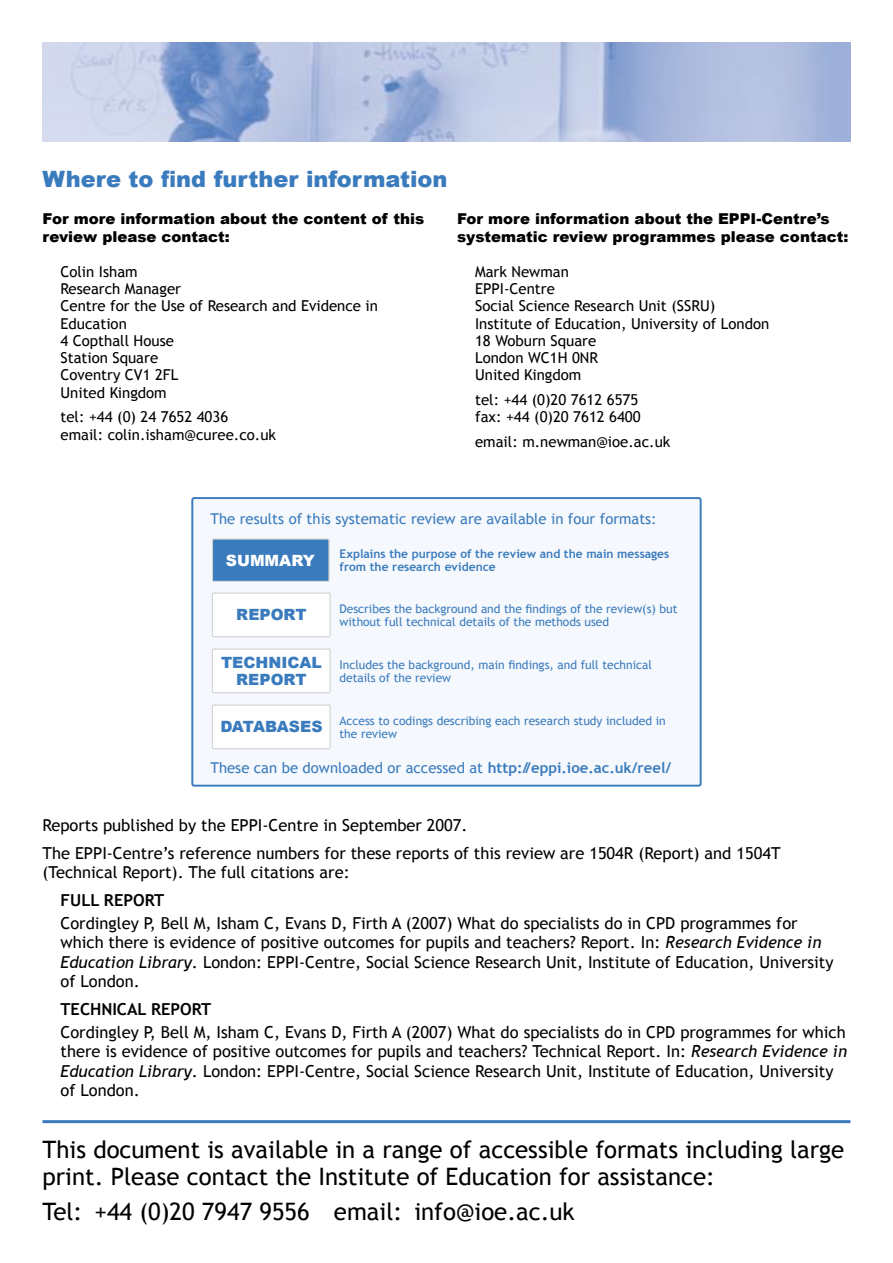
<style>
.page{position:relative;width:893px;height:1263px;background:#fff}
.page>*{position:absolute;margin:0;border:0;box-sizing:border-box;transform-origin:0 0}
.Summary_body_text{font:24px/27px "Trebuchet MS";color:#000}
.t1{font:900 22.5px "Arial";color:#3a7bbe}
.Summary_body_text-2{font:16.5px/19.5px "Trebuchet MS";color:#000}
.Summary_body_text-3{font:700 16.5px "Trebuchet MS";color:#000}
.t2{font:900 15.45px/16.2px "Arial";color:#3a7bbe;text-align:center}
.t3{font:900 15.45px "Arial";color:#fff}
.Contact_details_address{font:15px/17.2px "Trebuchet MS";color:#000}
.Contact_details_header{font:900 15px/17.2px "Arial";color:#000}
.t4{font:14.85px "Trebuchet MS";color:#3a7bbe}
.t5{font:12px/13.5px "Trebuchet MS";color:#3a7bbe}
.t6{font:700 12px/13.5px "Trebuchet MS";color:#3a7bbe}
.s1{font-weight:700}
.s2{font-style:italic}
</style>
<div class="page">
<hr style="left:43px;top:1120px;width:807px;height:3px;background:#3a7bbe">
<div style="left:191px;top:497px;width:511px;height:289px;background:#f5f8fc"></div>
<svg style="left:211px;top:538px;width:119px;height:43px;background:#4582c0"></svg>
<svg style="left:211px;top:648px;width:120px;height:45px"></svg>
<svg style="left:211px;top:704px;width:120px;height:45px"></svg>
<svg style="left:211px;top:592px;width:120px;height:45px"></svg>
<img style="left:43px;top:43px;width:807px;height:98px">
<p class="t1" style="left:43px;top:163px;width:407px">Where to find further information</p>
<p class="Contact_details_header" style="left:43px;top:210px;width:383px">For more information about the content of this review please contact:</p>
<p class="Contact_details_address" style="left:61px;top:263px;width:79px">Colin Isham</p>
<p class="Contact_details_address" style="left:61px;top:280px;width:122px">Research Manager</p>
<p class="Contact_details_address" style="left:61px;top:298px;width:319px">Centre for the Use of Research and Evidence in<br>Education</p>
<p class="Contact_details_address" style="left:61px;top:332px;width:115px">4 Copthall House</p>
<p class="Contact_details_address" style="left:61px;top:349px;width:99px">Station Square</p>
<p class="Contact_details_address" style="left:61px;top:367px;width:119px">Coventry CV1 2FL</p>
<p class="Contact_details_address" style="left:61px;top:384px;width:108px">United Kingdom</p>
<p class="Contact_details_address" style="left:61px;top:409px;width:169px">tel: +44 (0) 24 7652 4036</p>
<p class="Contact_details_address" style="left:61px;top:426px;width:217px">email: colin.isham@curee.co.uk</p>
<p class="Contact_details_header" style="left:457px;top:210px;width:393px">For more information about the EPPI-Centre’s systematic review programmes please contact:</p>
<p class="Contact_details_address" style="left:475px;top:263px;width:95px">Mark Newman</p>
<p class="Contact_details_address" style="left:475px;top:280px;width:81px">EPPI-Centre</p>
<p class="Contact_details_address" style="left:475px;top:298px;width:242px">Social Science Research Unit (SSRU)</p>
<p class="Contact_details_address" style="left:475px;top:315px;width:296px">Institute of Education, University of London</p>
<p class="Contact_details_address" style="left:475px;top:332px;width:123px">18 Woburn Square</p>
<p class="Contact_details_address" style="left:475px;top:349px;width:125px">London WC1H 0NR</p>
<p class="Contact_details_address" style="left:475px;top:367px;width:108px">United Kingdom</p>
<p class="Contact_details_address" style="left:475px;top:391px;width:165px">tel: +44 (0)20 7612 6575</p>
<p class="Contact_details_address" style="left:475px;top:409px;width:167px">fax: +44 (0)20 7612 6400</p>
<p class="Contact_details_address" style="left:475px;top:433px;width:197px">email: m.newman@ioe.ac.uk</p>
<p class="t4" style="left:210px;top:510px;width:448px">The results of this systematic review are available in four formats:</p>
<p class="t3" style="left:226px;top:549px;width:90px">SUMMARY</p>
<p class="t6" style="left:340px;top:547px;width:331px">Explains the purpose of the review and the main messages from the research evidence</p>
<p class="t5" style="left:340px;top:602px;width:339px">Describes the background and the findings of the review(s) but without full technical details of the methods used</p>
<p class="t2" style="left:221px;top:654px;width:102px">TECHNICAL<br>REPORT</p>
<p class="t5" style="left:340px;top:658px;width:314px">Includes the background, main findings, and full technical details of the review</p>
<p class="t2" style="left:220px;top:718px;width:104px">DATABASES</p>
<p class="t5" style="left:340px;top:714px;width:328px">Access to codings describing each research study included in the review</p>
<p class="t2" style="left:236px;top:606px;width:72px">REPORT</p>
<p class="t4" style="left:210px;top:758px;width:462px">These can be downloaded or accessed at <span class="s1">http://eppi.ioe.ac.uk/reel/</span></p>
<p class="Summary_body_text-2" style="left:43px;top:815px;width:427px">Reports published by the EPPI-Centre in September 2007.</p>
<p class="Summary_body_text-2" style="left:43px;top:843px;width:740px">The EPPI-Centre’s reference numbers for these reports of this review are 1504R (Report) and 1504T (Technical Report). The full citations are:</p>
<p class="Summary_body_text-3" style="left:61px;top:890px;width:105px">FULL REPORT</p>
<p class="Summary_body_text-2" style="left:61px;top:913px;width:774px">Cordingley P, Bell M, Isham C, Evans D, Firth A (2007) What do specialists do in CPD programmes for which there is evidence of positive outcomes for pupils and teachers? Report. In: <span class="s2">Research Evidence in Education Library</span>. London: EPPI-Centre, Social Science Research Unit, Institute of Education, University of London.</p>
<p class="Summary_body_text-3" style="left:61px;top:999px;width:152px">TECHNICAL REPORT</p>
<p class="Summary_body_text-2" style="left:61px;top:1022px;width:788px">Cordingley P, Bell M, Isham C, Evans D, Firth A (2007) What do specialists do in CPD programmes for which there is evidence of positive outcomes for pupils and teachers? Technical Report. In: <span class="s2">Research Evidence in Education Library</span>. London: EPPI-Centre, Social Science Research Unit, Institute of Education, University of London.</p>
<p class="Summary_body_text" style="left:43px;top:1136px;width:803px">This document is available in a range of accessible formats including large print. Please contact the Institute of Education for assistance:</p>
<p class="Summary_body_text" style="left:43px;top:1199px;width:534px">Tel: +44 (0)20 7947 9556 email: info@ioe.ac.uk</p>
</div>
